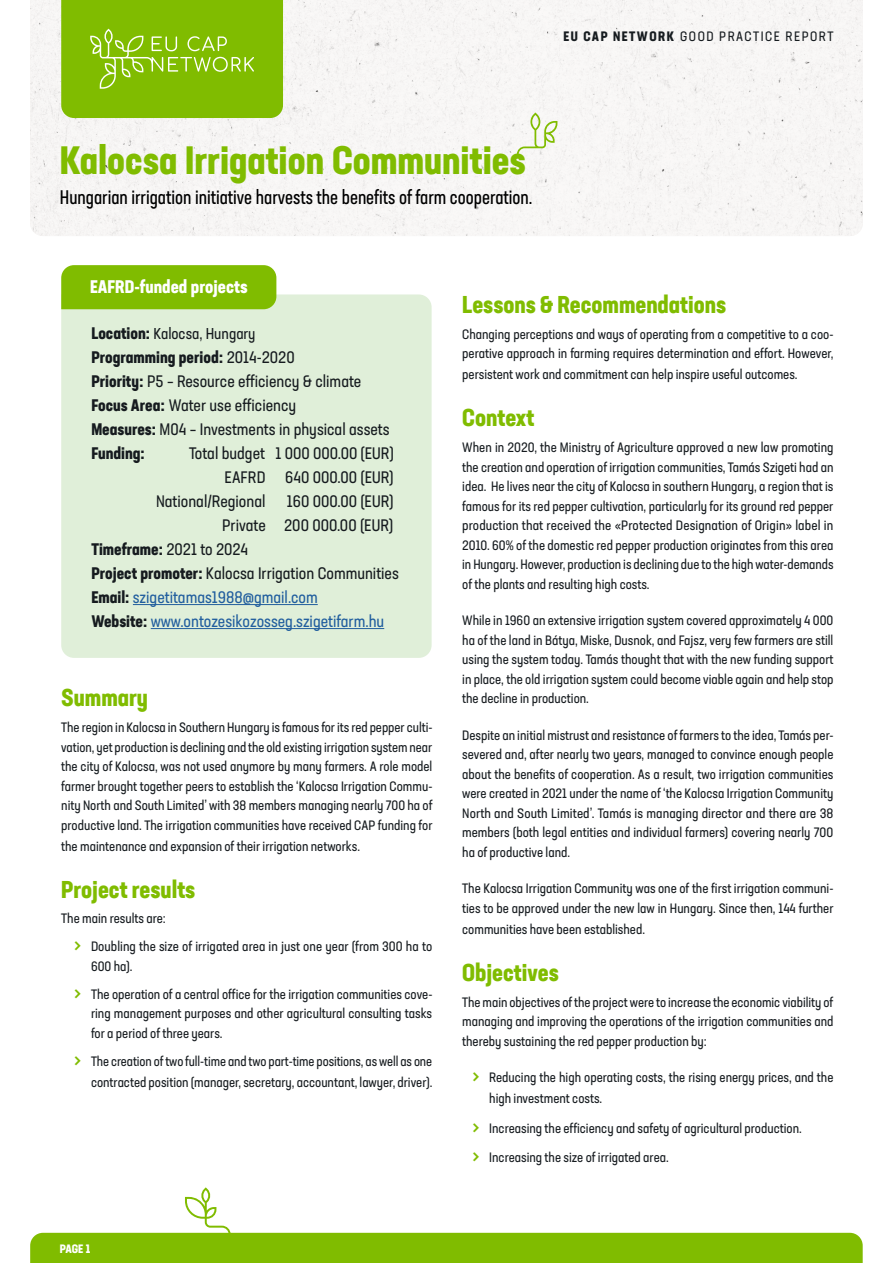
<style>
.page{position:relative;width:893px;height:1263px;background:#fff}
.page>*{position:absolute;margin:0;border:0;box-sizing:border-box;transform-origin:0 0}
.t1{font:700 condensed 39px "Neusa Next Std";color:#80bc00}
.t2{font:700 condensed 24px "Neusa Next Std";color:#80bc00}
.t3{font:19.5px "Neusa Next Std Compact";color:#000}
.t4{font:700 condensed 18px "Neusa Next Std";color:#fff}
.t5{font:condensed 16.5px/24px "Neusa Next Std";color:#161b1f}
.t6{font:condensed 16.5px "Neusa Next Std";color:#215e9e}
.t7{font:700 condensed 16.5px "Neusa Next Std";color:#161b1f}
.t8{font:condensed 15.6px "Neusa Next Std";color:#161b1f}
.t9{font:condensed 13.5px/19.5px "Neusa Next Std";color:#161b1f}
.t10{font:condensed 13.5px "Neusa Next Std";letter-spacing:.11em;color:#161b1f}
.t11{font:700 condensed 12px "Neusa Next Std";color:#fff}
.s1{font-weight:700}
.s2{font-weight:700;font-size:16.5px}
.s3{font-weight:700;font-stretch:normal}
.s4{font-weight:400}
.s5{font-weight:700;color:#161b1f}
.s6{font-size:22.5px;color:#80bc00}
</style>
<div class="page">
<svg style="left:30px;top:1187px;width:833px;height:76px"></svg>
<div style="left:30px;top:0;width:833px;height:236px;background:#f7f6f5"></div>
<svg style="left:61px;top:0;width:222px;height:118px;background:#86bf0d"></svg>
<div style="left:61px;top:294px;width:371px;height:364px;background:#e0efd9"></div>
<hr style="left:133px;top:604px;width:185px;height:1px;background:#215e9e">
<hr style="left:151px;top:628px;width:233px;height:1px;background:#215e9e">
<div style="left:61px;top:265px;width:215px;height:44px;background:#80bc00"></div>
<svg style="left:517px;top:112px;width:40px;height:43px"></svg>
<p class="t10" style="left:563px;top:27px;width:271px"><span class="s1">EU CAP NETWORK</span> GOOD PRACTICE REPORT</p>
<h1 class="t1" style="left:60px;top:135px;width:467px">Kalocsa Irrigation Communities</h1>
<h3 class="t3" style="left:60px;top:185px;width:474px">Hungarian irrigation initiative harvests the benefits of farm cooperation.</h3>
<h3 class="t4" style="left:90px;top:275px;width:159px">EAFRD-funded projects</h3>
<p class="t8" style="left:91px;top:324px;width:166px"><span class="s2">Location:</span> Kalocsa, Hungary</p>
<p class="t5" style="left:91px;top:345px;width:300px"><span class="s1">Programming period</span><span class="s3">:</span> 2014-2020<br><span class="s1">Priority</span><span class="s3">:</span> P5 – Resource efficiency &amp; climate <span class="s1">Focus Area</span><span class="s3">:</span> Water use efficiency<br><span class="s1">Measures:</span> M04 – Investments in physical assets <span class="s1">Funding:</span></p>
<p class="t5" style="left:189px;top:441px;width:206px">Total budget 1 000 000.00 (EUR)</p>
<p class="t5" style="left:225px;top:465px;width:171px">EAFRD 640 000.00 (EUR)</p>
<p class="t5" style="left:156px;top:489px;width:111px">National/Regional</p>
<p class="t5" style="left:287px;top:489px;width:108px">160 000.00 (EUR)</p>
<p class="t5" style="left:222px;top:513px;width:173px">Private 200 000.00 (EUR)</p>
<p class="t7" style="left:91px;top:538px;width:158px">Timeframe: <span class="s4">2021 to 2024</span></p>
<p class="t5" style="left:91px;top:561px;width:309px"><span class="s1">Project promoter:</span> Kalocsa Irrigation Communities</p>
<p class="t6" style="left:91px;top:587px;width:228px"><span class="s5">Email:</span> szigetitamas1988@gmail.com</p>
<p class="t6" style="left:91px;top:611px;width:294px"><span class="s5">Website:</span> www.ontozesikozosseg.szigetifarm.hu</p>
<h2 class="t2" style="left:61px;top:682px;width:88px">Summary</h2>
<p class="t9" style="left:61px;top:717px;width:373px;text-align:justify">The region in Kalocsa in Southern Hungary is famous for its red pepper culti&shy;vation, yet production is declining and the old existing irrigation system near the city of Kalocsa, was not used anymore by many farmers. A role model farmer brought together peers to establish the ‘Kalocsa Irrigation Commu&shy;nity North and South Limited’ with 38 members managing nearly 700 ha of productive land. The irrigation communities have received CAP funding for</p>
<p class="t9" style="left:61px;top:836px;width:300px">the maintenance and expansion of their irrigation networks.</p>
<h2 class="t2" style="left:61px;top:874px;width:136px">Project results</h2>
<p class="t9" style="left:74px;top:904px;width:360px;line-height:28px;text-indent:-13px">The main results are:<br><span class="s6">&gt;</span> Doubling the size of irrigated area in just one year (from 300 ha to</p>
<p class="t9" style="left:74px;top:952px;width:360px;line-height:28px;text-indent:17px">600 ha).<br><span class="s6">&gt;</span> The operation of a central office for the irrigation communities cove-</p>
<p class="t9" style="left:91px;top:1004px;width:343px">ring management purposes and other agricultural consulting tasks for a period of three years.</p>
<p class="t9" style="left:74px;top:1050px;width:360px;line-height:21px;text-align:right"><span class="s6">&gt;</span> The creation of two full-time and two part-time positions, as well as one contracted position (manager, secretary, accountant, lawyer, driver).</p>
<h2 class="t2" style="left:462px;top:289px;width:265px">Lessons &amp; Recommendations</h2>
<p class="t9" style="left:462px;top:324px;width:373px">Changing perceptions and ways of operating from a competitive to a coo&shy;perative approach in farming requires determination and effort. However,</p>
<p class="t9" style="left:462px;top:365px;width:337px">persistent work and commitment can help inspire useful outcomes.</p>
<h2 class="t2" style="left:462px;top:402px;width:74px">Context</h2>
<p class="t9" style="left:462px;top:438px;width:373px;text-align:justify">When in 2020, the Ministry of Agriculture approved a new law promoting the creation and operation of irrigation communities, Tamás Szigeti had an idea. He lives near the city of Kalocsa in southern Hungary, a region that is famous for its red pepper cultivation, particularly for its ground red pepper production that received the «Protected Designation of Origin» label in 2010. 60% of the domestic red pepper production originates from this area in Hungary. However, production is declining due to the high water-demands of the plants and resulting high costs.</p>
<p class="t9" style="left:462px;top:611px;width:373px;text-align:justify">While in 1960 an extensive irrigation system covered approximately 4 000 ha of the land in Bátya, Miske, Dusnok, and Fajsz, very few farmers are still using the system today. Tamás thought that with the new funding support in place, the old irrigation system could become viable again and help stop the decline in production.</p>
<p class="t9" style="left:462px;top:725px;width:373px;text-align:justify">Despite an initial mistrust and resistance of farmers to the idea, Tamás per&shy;severed and, after nearly two years, managed to convince enough people about the benefits of cooperation. As a result, two irrigation communities were created in 2021 under the name of ‘the Kalocsa Irrigation Community North and South Limited’. Tamás is managing director and there are 38 members (both legal entities and individual farmers) covering nearly 700 ha of productive land.</p>
<p class="t9" style="left:462px;top:879px;width:373px">The Kalocsa Irrigation Community was one of the first irrigation communi&shy;ties to be approved under the new law in Hungary. Since then, 144 further</p>
<p class="t9" style="left:462px;top:919px;width:184px">communities have been established.</p>
<h2 class="t2" style="left:462px;top:957px;width:98px">Objectives</h2>
<p class="t9" style="left:462px;top:992px;width:373px;text-align:justify">The main objectives of the project were to increase the economic viability of managing and improving the operations of the irrigation communities and thereby sustaining the red pepper production by:</p>
<p class="t9" style="left:489px;top:1067px;width:346px;line-height:21px;text-indent:-17px"><span class="s6">&gt;</span> Reducing the high operating costs, the rising energy prices, and the high investment costs.</p>
<p class="t9" style="left:472px;top:1113px;width:331px;line-height:29.5px"><span class="s6">&gt;</span> Increasing the efficiency and safety of agricultural production. <span class="s6">&gt;</span> Increasing the size of irrigated area.</p>
<p class="t11" style="left:60px;top:1241px;width:32px">PAGE 1</p>
</div>
